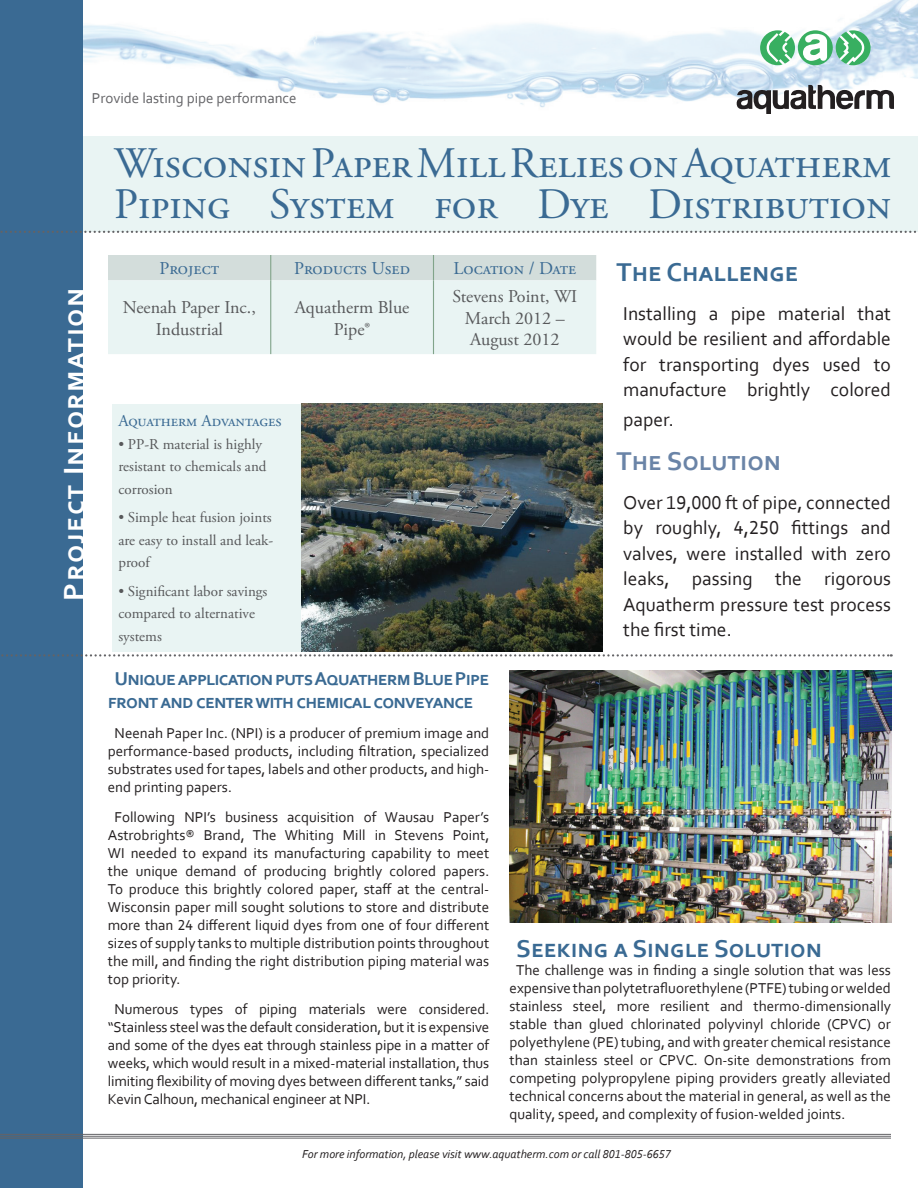
<style>
.page{position:relative;width:918px;height:1188px;background:#fff}
.page>*{position:absolute;margin:0;border:0;box-sizing:border-box;transform-origin:0 0}
.t1{font:43.5px/40.5px "Adobe Garamond Pro";color:#3a6a93}
.t2{font:700 30px "Corbel";letter-spacing:.05em;color:#fff}
.t3{font:700 27px "Corbel";color:#3a6a93}
.t4{font:700 27px "Corbel";color:#6a84a7}
.t5{font:700 25.5px "Corbel";color:#3a6a93}
.t6{font:19.5px/25.5px "Corbel";color:#231f20;text-align:justify}
.t7{font:700 19.5px/23.4px "Corbel";letter-spacing:-.04em;color:#3a6a93}
.t8{font:18px/21.6px "Adobe Garamond Pro";letter-spacing:-.01em;color:#57585a;text-align:center}
.t9{font:18px "Adobe Garamond Pro";color:#3a6a93}
.t10{font:16.5px "Adobe Garamond Pro";color:#3a6a93}
.t11{font:15px/18px "Corbel";color:#231f20;text-align:justify}
.t12{font:15px/22.5px "Adobe Garamond Pro";color:#57585a}
.t13{font:15px "Corbel";color:#636366}
.t14{font:italic 12px "Corbel";color:#231f20}
</style>
<div class="page">
<div style="left:80px;top:137px;width:838px;height:95px;background:#e9f4f3"></div>
<img style="left:83px;top:0;width:835px;height:108px">
<div style="left:0;top:0;width:83px;height:1188px;background:#3a6a93"></div>
<svg style="left:0;top:231px;width:916px;height:2px"></svg>
<hr style="left:0;top:1134px;width:891px;height:1px;background:#636366">
<hr style="left:0;top:1136px;width:891px;height:1px;background:#636366">
<hr style="left:0;top:1138px;width:891px;height:1px;background:#636366">
<svg style="left:798px;top:30px;width:35px;height:35px"></svg>
<svg style="left:803px;top:34px;width:24px;height:27px"></svg>
<svg style="left:760px;top:30px;width:35px;height:35px"></svg>
<svg style="left:836px;top:30px;width:35px;height:35px"></svg>
<svg style="left:737px;top:85px;width:157px;height:28px"></svg>
<svg style="left:1px;top:654px;width:891px;height:3px"></svg>
<svg style="left:108px;top:255px;width:488px;height:99px;background:#e3eeec"></svg>
<hr style="left:270px;top:280px;width:1px;height:74px;background:#81a48a">
<hr style="left:433px;top:280px;width:1px;height:74px;background:#81a48a">
<div style="left:112px;top:404px;width:190px;height:247px;background:#e9f4f3"></div>
<img style="left:302px;top:404px;width:300px;height:247px">
<img style="left:510px;top:670px;width:382px;height:252px">
<p class="t13" style="left:92px;top:89px;width:206px">Provide lasting pipe performance</p>
<h1 class="t1" style="left:114px;top:145px;width:779px">Wisconsin Paper Mill Relies on Aquatherm<br>Piping System for Dye Distribution</h1>
<h2 class="t2" style="left:55px;top:601px;width:315px;rotate:-90deg">Project Information</h2>
<p class="t9" style="left:160px;top:258px;width:61px">Project</p>
<p class="t9" style="left:294px;top:258px;width:117px">Products Used</p>
<p class="t9" style="left:454px;top:258px;width:124px">Location / Date</p>
<p class="t8" style="left:123px;top:297px;width:134px">Neenah Paper Inc.,<br>Industrial</p>
<p class="t8" style="left:295px;top:297px;width:116px">Aquatherm Blue<br>Pipe®</p>
<p class="t8" style="left:452px;top:286px;width:126px">Stevens Point, WI<br>March 2012 –<br>August 2012</p>
<h3 class="t3" style="left:616px;top:255px;width:183px">The Challenge</h3>
<h3 class="t6" style="left:623px;top:300px;width:269px">Installing a pipe material that would be resilient and affordable for transporting dyes used to manufacture brightly colored</h3>
<h3 class="t6" style="left:623px;top:406px;width:52px">paper.</h3>
<h3 class="t4" style="left:616px;top:444px;width:166px">The Solution</h3>
<h3 class="t6" style="left:623px;top:489px;width:269px">Over 19,000 ft of pipe, connected by roughly, 4,250 fittings and valves, were installed with zero leaks, passing the rigorous Aquatherm pressure test process the first time.</h3>
<p class="t10" style="left:118px;top:411px;width:165px">Aquatherm Advantages</p>
<p class="t12" style="left:118px;top:433px;width:150px">• PP-R material is highly resistant to chemicals and corrosion</p>
<p class="t12" style="left:118px;top:507px;width:156px;text-align:justify">• Simple heat fusion joints are easy to install and leak&shy;proof</p>
<p class="t12" style="left:118px;top:580px;width:151px">• Significant labor savings compared to alternative systems</p>
<h3 class="t7" style="left:108px;top:666px;width:383px;text-indent:7px">Unique application puts Aquatherm Blue Pipe front and center with chemical conveyance</h3>
<p class="t11" style="left:108px;top:724px;width:383px;text-indent:7px">Neenah Paper Inc. (NPI) is a producer of premium image and performance-based products, including filtration, specialized substrates used for tapes, labels and other products, and high&shy;end printing papers.</p>
<p class="t11" style="left:108px;top:808px;width:383px;text-indent:7px">Following NPI’s business acquisition of Wausau Paper’s Astrobrights® Brand, The Whiting Mill in Stevens Point, WI needed to expand its manufacturing capability to meet the unique demand of producing brightly colored papers.<br>To produce this brightly colored paper, staff at the central-Wisconsin paper mill sought solutions to store and distribute more than 24 different liquid dyes from one of four different sizes of supply tanks to multiple distribution points throughout the mill, and finding the right distribution piping material was top priority.</p>
<p class="t11" style="left:108px;top:1000px;width:383px;text-indent:7px">Numerous types of piping materials were considered. “Stainless steel was the default consideration, but it is expensive and some of the dyes eat through stainless pipe in a matter of weeks, which would result in a mixed-material installation, thus limiting flexibility of moving dyes between different tanks,” said Kevin Calhoun, mechanical engineer at NPI.</p>
<h3 class="t5" style="left:516px;top:933px;width:307px">Seeking a Single Solution</h3>
<p class="t11" style="left:510px;top:961px;width:383px;text-indent:7px">The challenge was in finding a single solution that was less expensive than polytetrafluorethylene (PTFE) tubing or welded stainless steel, more resilient and thermo-dimensionally stable than glued chlorinated polyvinyl chloride (CPVC) or polyethylene (PE) tubing, and with greater chemical resistance than stainless steel or CPVC. On-site demonstrations from competing polypropylene piping providers greatly alleviated technical concerns about the material in general, as well as the quality, speed, and complexity of fusion-welded joints.</p>
<p class="t14" style="left:302px;top:1147px;width:370px">For more information, please visit www.aquatherm.com or call 801-805-6657</p>
</div>
